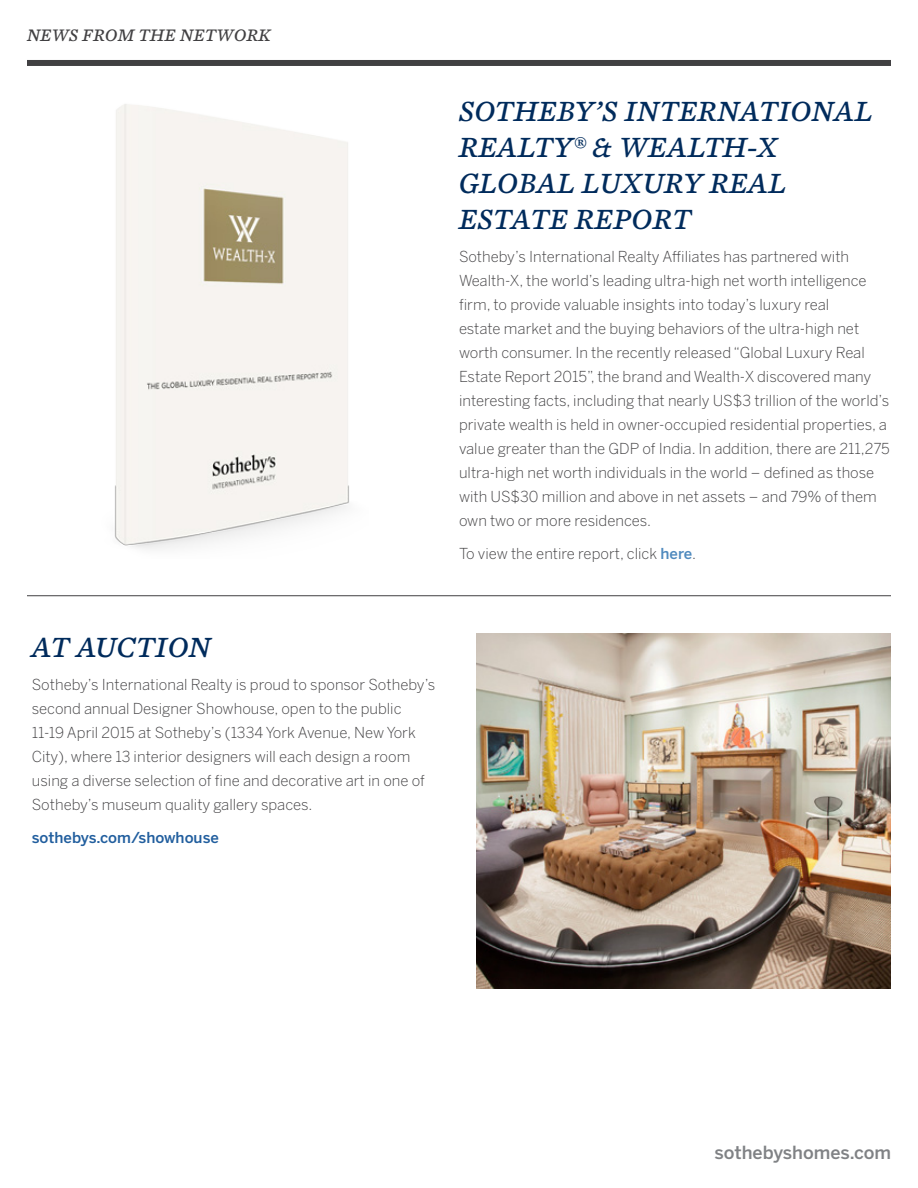
<style>
.page{position:relative;width:918px;height:1188px;background:#fff}
.page>*{position:absolute;margin:0;border:0;box-sizing:border-box;transform-origin:0 0}
.t1{font:italic 30px/36px "Mercury Text G4";color:#002b5c}
.t2{font:italic 18px "Mercury Text G4";color:#414042}
.t3{font:500 18px "Benton Sans";color:#808285}
.t4{font:300 15px/24px "Benton Sans";color:#414042}
.t5{font:500 15px "Benton Sans";color:#215e9e}
.s1{font-weight:500;color:#4f8abe}
</style>
<div class="page">
<img style="left:476px;top:633px;width:415px;height:356px">
<img style="left:114px;top:104px;width:235px;height:445px">
<div style="left:27px;top:60px;width:864px;height:6px;background:#414042"></div>
<hr style="left:27px;top:595px;width:864px;height:1px;background:#414042">
<p class="t2" style="left:27px;top:22px;width:246px">NEWS FROM THE NETWORK</p>
<h1 class="t1" style="left:459px;top:91px;width:416px">SOTHEBY’S INTERNATIONAL<br>REALTY® &amp; WEALTH-X<br>GLOBAL LUXURY REAL<br>ESTATE REPORT</h1>
<p class="t4" style="left:459px;top:244px;width:432px">Sotheby’s International Realty Affiliates has partnered with Wealth-X, the world’s leading ultra-high net worth intelligence firm, to provide valuable insights into today’s luxury real<br>estate market and the buying behaviors of the ultra-high net worth consumer. In the recently released “Global Luxury Real Estate Report 2015”, the brand and Wealth-X discovered many interesting facts, including that nearly US$3 trillion of the world’s private wealth is held in owner-occupied residential properties, a value greater than the GDP of India. In addition, there are 211,275 ultra-high net worth individuals in the world – defined as those with US$30 million and above in net assets – and 79% of them own two or more residences.</p>
<p class="t4" style="left:459px;top:541px;width:239px">To view the entire report, click <span class="s1">here</span>.</p>
<h1 class="t1" style="left:32px;top:628px;width:181px">AT AUCTION</h1>
<p class="t4" style="left:32px;top:673px;width:405px">Sotheby’s International Realty is proud to sponsor Sotheby’s second annual Designer Showhouse, open to the public 11-19 April 2015 at Sotheby’s (1334 York Avenue, New York City), where 13 interior designers will each design a room using a diverse selection of fine and decorative art in one of Sotheby’s museum quality gallery spaces.</p>
<p class="t5" style="left:32px;top:829px;width:189px">sothebys.com/showhouse</p>
<p class="t3" style="left:715px;top:1142px;width:178px">sothebyshomes.com</p>
</div>
